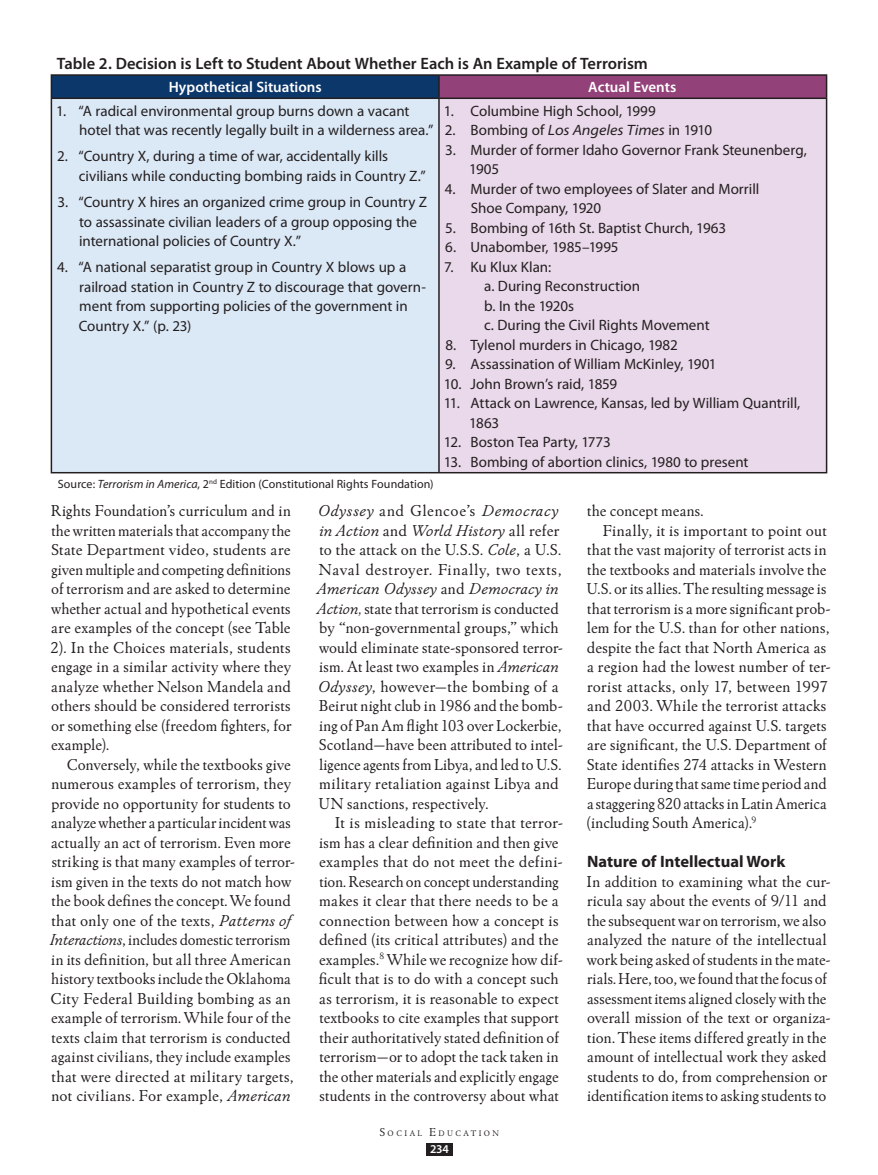
<style>
.page{position:relative;width:878px;height:1175px;background:#fff}
.page>*{position:absolute;margin:0;border:0;box-sizing:border-box;transform-origin:0 0}
.t1{font:16.5px/19.5px "Winchester New ITC";letter-spacing:.005em;color:#231f20}
.t2{font:600 16.5px "Myriad Pro";color:#231f20}
.t3{font:700 16.5px "Myriad Pro";color:#231f20}
.t4{font:15px/19.5px "Myriad Pro";color:#231f20}
.t5{font:600 15px "Myriad Pro";color:#fff}
.t6{font:12px "Myriad Pro";letter-spacing:.005em;color:#231f20}
.t7{font:600 12px "Myriad Pro";color:#fff}
.t8{font:8.4px "Winchester New ITC Book OS";letter-spacing:.285em;color:#231f20}
.s1{font-style:italic;font-stretch:semi-expanded}
.s2{font-style:italic}
.s3{font-size:12px}
</style>
<div class="page">
<div style="left:51px;top:75px;width:388px;height:23px;background:#0b376a"></div>
<div style="left:439px;top:75px;width:387px;height:23px;background:#934179"></div>
<div style="left:51px;top:98px;width:388px;height:374px;background:#dbe8f6"></div>
<div style="left:439px;top:98px;width:387px;height:374px;background:#ead9ea"></div>
<hr style="left:51px;top:74px;width:388px;height:2px;background:#231f20">
<svg style="left:51px;top:76px;width:1px;height:22px"></svg>
<hr style="left:439px;top:74px;width:388px;height:2px;background:#231f20">
<svg style="left:438px;top:76px;width:1px;height:22px"></svg>
<hr style="left:825px;top:76px;width:2px;height:22px;background:#231f20">
<hr style="left:51px;top:98px;width:388px;height:1px;background:#231f20">
<hr style="left:51px;top:99px;width:1px;height:373px;background:#231f20">
<hr style="left:439px;top:98px;width:388px;height:1px;background:#231f20">
<hr style="left:438px;top:99px;width:1px;height:373px;background:#231f20">
<hr style="left:825px;top:99px;width:2px;height:373px;background:#231f20">
<hr style="left:51px;top:472px;width:388px;height:1px;background:#231f20">
<hr style="left:439px;top:472px;width:388px;height:1px;background:#231f20">
<div style="left:426px;top:1143px;width:26px;height:12px;background:#231f20"></div>
<p class="t2" style="left:57px;top:53px;width:592px">Table 2. Decision is Left to Student About Whether Each is An Example of Terrorism</p>
<p class="t5" style="left:169px;top:78px;width:154px">Hypothetical Situations</p>
<p class="t5" style="left:588px;top:78px;width:90px">Actual Events</p>
<p class="t4" style="left:79px;top:101px;width:356px;text-indent:-23px">1. “A radical environmental group burns down a vacant hotel that was recently legally built in a wilderness area.”</p>
<p class="t4" style="left:79px;top:147px;width:348px;text-indent:-22px">2. “Country X, during a time of war, accidentally kills civilians while conducting bombing raids in Country Z.”</p>
<p class="t4" style="left:79px;top:193px;width:349px;text-indent:-22px">3. “Country X hires an organized crime group in Country Z to assassinate civilian leaders of a group opposing the international policies of Country X.”</p>
<p class="t4" style="left:79px;top:258px;width:349px;text-indent:-22px">4. “A national separatist group in Country X blows up a railroad station in Country Z to discourage that govern&shy;ment from supporting policies of the government in Country X.” (p. 23)</p>
<p class="t4" style="left:444px;top:101px;width:213px">1. Columbine High School, 1999</p>
<p class="t4" style="left:444px;top:121px;width:269px">2. Bombing of <span class="s1">Los Angeles Times</span> in 1910</p>
<p class="t4" style="left:469px;top:140px;width:339px;text-indent:-24px">3. Murder of former Idaho Governor Frank Steunenberg,<br>1905</p>
<p class="t4" style="left:470px;top:179px;width:290px;text-indent:-26px">4. Murder of two employees of Slater and Morrill<br>Shoe Company, 1920</p>
<p class="t4" style="left:445px;top:218px;width:282px">5. Bombing of 16th St. Baptist Church, 1963</p>
<p class="t4" style="left:445px;top:238px;width:175px">6. Unabomber, 1985–1995</p>
<p class="t4" style="left:484px;top:257px;width:227px;text-indent:-40px">7. Ku Klux Klan:<br>a. During Reconstruction<br>b. In the 1920s<br>c. During the Civil Rights Movement</p>
<p class="t4" style="left:445px;top:335px;width:234px">8. Tylenol murders in Chicago, 1982</p>
<p class="t4" style="left:445px;top:355px;width:273px">9. Assassination of William McKinley, 1901</p>
<p class="t4" style="left:444px;top:374px;width:175px">10. John Brown’s raid, 1859</p>
<p class="t4" style="left:469px;top:394px;width:332px;text-indent:-26px">11. Attack on Lawrence, Kansas, led by William Quantrill,<br>1863</p>
<p class="t4" style="left:444px;top:433px;width:168px">12. Boston Tea Party, 1773</p>
<p class="t4" style="left:444px;top:452px;width:306px">13. Bombing of abortion clinics, 1980 to present</p>
<p class="t6" style="left:58px;top:477px;width:377px">Source: <span class="s2">Terrorism in America</span>, 2<sup>nd</sup> Edition (Constitutional Rights Foundation)</p>
<p class="t1" style="left:50px;top:501px;width:242px;text-align:justify">Rights Foundation’s curriculum and in the written materials that accompany the State Department video, students are given multiple and competing definitions of terrorism and are asked to determine whether actual and hypothetical events are examples of the concept (see Table 2). In the Choices materials, students engage in a similar activity where they analyze whether Nelson Mandela and others should be considered terrorists or something else (freedom fighters, for example).</p>
<p class="t1" style="left:50px;top:754px;width:247px;text-indent:17px">Conversely, while the textbooks give numerous examples of terrorism, they provide no opportunity for students to analyze whether a particular incident was actually an act of terrorism. Even more striking is that many examples of terror&shy;ism given in the texts do not match how the book defines the concept. We found that only one of the texts, <span class="s2">Patterns of Interactions</span>, includes domestic terrorism in its definition, but all three American history textbooks include the Oklahoma City Federal Building bombing as an example of terrorism. While four of the texts claim that terrorism is conducted against civilians, they include examples that were directed at military targets, not civilians. For example, <span class="s2">American</span></p>
<p class="t1" style="left:317px;top:501px;width:248px"><span class="s2">Odyssey</span> and Glencoe’s <span class="s2">Democracy in Action</span> and <span class="s2">World History</span> all refer to the attack on the U.S.S. <span class="s2">Cole</span>, a U.S.<br>Naval destroyer. Finally, two texts, <span class="s2">American Odyssey</span> and <span class="s2">Democracy in Action,</span> state that terrorism is conducted by “non-governmental groups,” which would eliminate state-sponsored terror&shy;ism. At least two examples in <span class="s2">American Odyssey</span>, however—the bombing of a Beirut night club in 1986 and the bomb&shy;ing of Pan Am flight 103 over Lockerbie, Scotland—have been attributed to intel&shy;ligence agents from Libya, and led to U.S. military retaliation against Libya and UN sanctions, respectively.</p>
<p class="t1" style="left:318px;top:813px;width:246px;text-indent:16px">It is misleading to state that terror&shy;ism has a clear definition and then give examples that do not meet the defini&shy;tion. Research on concept understanding makes it clear that there needs to be a connection between how a concept is defined (its critical attributes) and the examples.<sup>8</sup> While we recognize how dif&shy;ficult that is to do with a concept such as terrorism, it is reasonable to expect textbooks to cite examples that support their authoritatively stated definition of terrorism—or to adopt the tack taken in the other materials and explicitly engage students in the controversy about what</p>
<p class="t8" style="left:380px;top:1128px;width:121px"><span class="s3">S</span>OCIAL <span class="s3">E</span>DUCATION</p>
<p class="t7" style="left:430px;top:1141px;width:20px">234</p>
<p class="t1" style="left:587px;top:501px;width:118px">the concept means.</p>
<p class="t1" style="left:603px;top:520px;width:225px">Finally, it is important to point out</p>
<p class="t1" style="left:587px;top:540px;width:241px">that the vast majority of terrorist acts in</p>
<p class="t1" style="left:587px;top:559px;width:241px">the textbooks and materials involve the</p>
<p class="t1" style="left:586px;top:579px;width:242px">U.S. or its allies. The resulting message is</p>
<p class="t1" style="left:587px;top:598px;width:245px">that terrorism is a more significant prob-</p>
<p class="t1" style="left:587px;top:618px;width:244px">lem for the U.S. than for other nations,</p>
<p class="t1" style="left:587px;top:637px;width:241px">despite the fact that North America as</p>
<p class="t1" style="left:587px;top:657px;width:245px">a region had the lowest number of ter-</p>
<p class="t1" style="left:587px;top:676px;width:243px">rorist attacks, only 17, between 1997</p>
<p class="t1" style="left:587px;top:696px;width:241px">and 2003. While the terrorist attacks</p>
<p class="t1" style="left:587px;top:715px;width:241px">that have occurred against U.S. targets</p>
<p class="t1" style="left:587px;top:735px;width:241px">are significant, the U.S. Department of</p>
<p class="t1" style="left:587px;top:754px;width:241px">State identifies 274 attacks in Western</p>
<p class="t1" style="left:586px;top:774px;width:241px">Europe during that same time period and</p>
<p class="t1" style="left:587px;top:793px;width:241px">a staggering 820 attacks in Latin America</p>
<p class="t1" style="left:586px;top:813px;width:171px">(including South America).<sup>9</sup></p>
<p class="t3" style="left:587px;top:852px;width:200px">Nature of Intellectual Work</p>
<p class="t1" style="left:586px;top:871px;width:246px">In addition to examining what the cur&shy;ricula say about the events of 9/11 and the subsequent war on terrorism, we also analyzed the nature of the intellectual work being asked of students in the mate&shy;rials. Here, too, we found that the focus of assessment items aligned closely with the overall mission of the text or organiza&shy;tion. These items differed greatly in the amount of intellectual work they asked students to do, from comprehension or identification items to asking students to</p>
</div>
